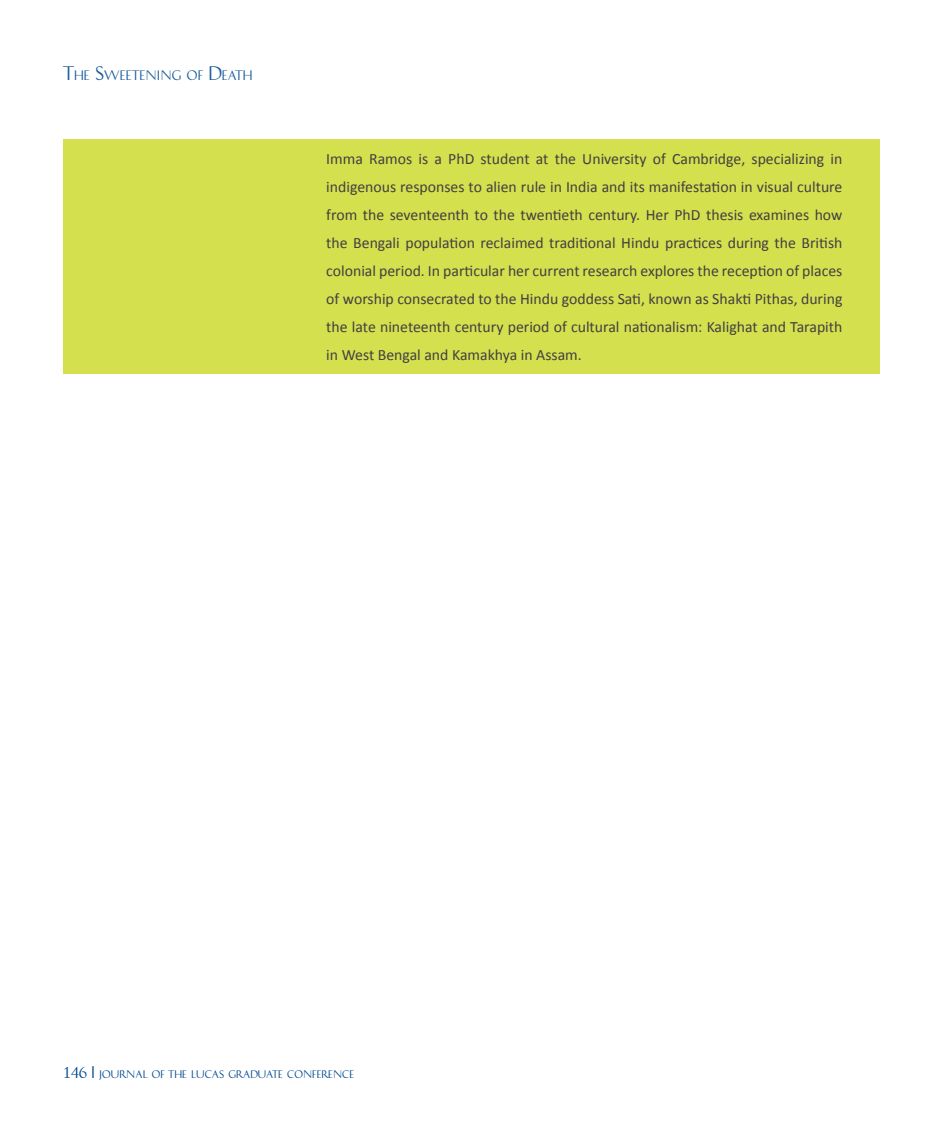
<style>
.page{position:relative;width:943px;height:1141px;background:#fff}
.page>*{position:absolute;margin:0;border:0;box-sizing:border-box;transform-origin:0 0}
.t1{font:15.75px/28px "Calibri";color:#414042;text-align:justify}
.t2{font:12.25px "History Two";color:#1a5c9b}
.t3{font:9.8px "History Two";color:#004990}
.s1{font-size:17.5px}
.s2{font-size:14px}
</style>
<div class="page">
<div style="left:63px;top:139px;width:817px;height:234px;background:#d5e04e"></div>
<p class="t2" style="left:63px;top:67px;width:191px"><span class="s1">T</span>HE <span class="s1">S</span>WEETENI NG OF <span class="s1">D</span>EATH</p>
<p class="t1" style="left:326px;top:144px;width:517px">Imma Ramos is a PhD student at the University of Cambridge, specializing in indigenous responses to alien rule in India and its manifestation in visual culture from the seventeenth to the twentieth century. Her PhD thesis examines how the Bengali population reclaimed traditional Hindu practices during the British colonial period. In particular her current research explores the reception of places of worship consecrated to the Hindu goddess Sati, known as Shakti Pithas, during the late nineteenth century period of cultural nationalism: Kalighat and Tarapith in West Bengal and Kamakhya in Assam.</p>
<p class="t3" style="left:63px;top:1068px;width:293px"><span class="s2">146 |</span> JOURNAL OF THE LUCAS GRADUATE CONFERENCE</p>
</div>
